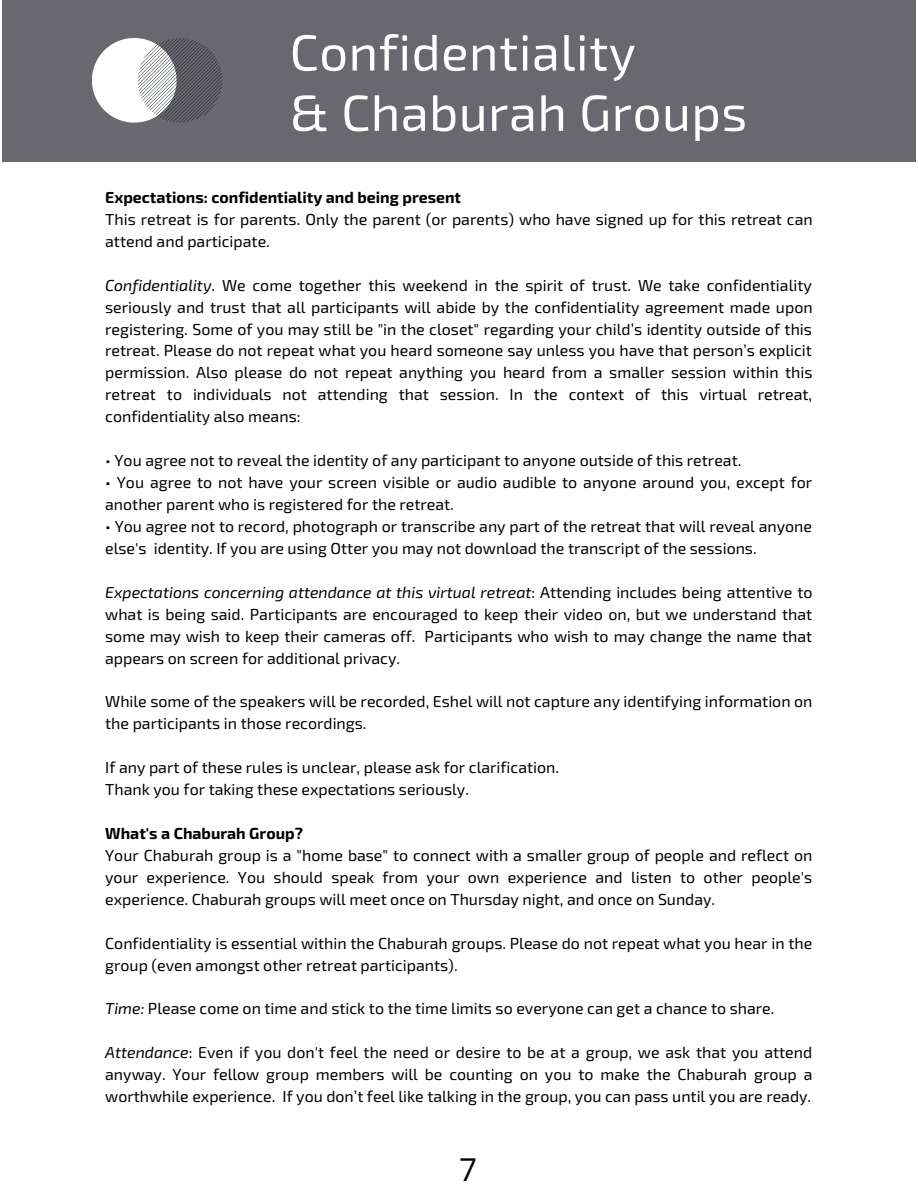
<style>
.page{position:relative;width:918px;height:1188px;background:#fff}
.page>*{position:absolute;margin:0;border:0;box-sizing:border-box;transform-origin:0 0}
.t1{font:50.85px/60.3px "Exo 2";letter-spacing:.01em;color:#fff}
.t2{font:31.5px "Open Sans";color:#000}
.t3{font:15.9px/21.9px "Exo 2";color:#000}
.t4{font:700 15.9px "Exo 2";color:#000}
.s1{font-style:italic}
</style>
<div class="page">
<div style="left:3px;top:0;width:913px;height:162px;background:#69686f"></div>
<svg style="left:92px;top:38px;width:130px;height:85px"></svg>
<h1 class="t1" style="left:290px;top:20px;width:459px">Confidentiality<br>&amp; Chaburah Groups</h1>
<p class="t4" style="left:105px;top:187px;width:357px">Expectations: confidentiality and being present</p>
<p class="t3" style="left:105px;top:208px;width:709px">This retreat is for parents. Only the parent (or parents) who have signed up for this retreat can attend and participate.</p>
<p class="t3" style="left:105px;top:273px;width:709px;text-align:justify"><span class="s1">Confidentiality</span>. We come together this weekend in the spirit of trust. We take confidentiality seriously and trust that all participants will abide by the confidentiality agreement made upon registering. Some of you may still be "in the closet" regarding your child’s identity outside of this retreat. Please do not repeat what you heard someone say unless you have that person’s explicit permission. Also please do not repeat anything you heard from a smaller session within this retreat to individuals not attending that session. In the context of this virtual retreat, confidentiality also means:</p>
<p class="t3" style="left:105px;top:449px;width:638px">• You agree not to reveal the identity of any participant to anyone outside of this retreat.</p>
<p class="t3" style="left:105px;top:471px;width:709px">• You agree to not have your screen visible or audio audible to anyone around you, except for another parent who is registered for the retreat.</p>
<p class="t3" style="left:105px;top:515px;width:708px">• You agree not to record, photograph or transcribe any part of the retreat that will reveal anyone else's identity. If you are using Otter you may not download the transcript of the sessions.</p>
<p class="t3" style="left:105px;top:580px;width:709px;text-align:justify"><span class="s1">Expectations concerning attendance at this virtual retreat</span>: Attending includes being attentive to what is being said. Participants are encouraged to keep their video on, but we understand that some may wish to keep their cameras off. Participants who wish to may change the name that appears on screen for additional privacy.</p>
<p class="t3" style="left:105px;top:690px;width:709px">While some of the speakers will be recorded, Eshel will not capture any identifying information on the participants in those recordings.</p>
<p class="t3" style="left:105px;top:756px;width:455px">If any part of these rules is unclear, please ask for clarification.<br>Thank you for taking these expectations seriously.</p>
<p class="t4" style="left:105px;top:823px;width:199px">What's a Chaburah Group?</p>
<p class="t3" style="left:105px;top:844px;width:709px;text-align:justify">Your Chaburah group is a "home base" to connect with a smaller group of people and reflect on your experience. You should speak from your own experience and listen to other people's experience. Chaburah groups will meet once on Thursday night, and once on Sunday.</p>
<p class="t3" style="left:105px;top:931px;width:709px">Confidentiality is essential within the Chaburah groups. Please do not repeat what you hear in the group (even amongst other retreat participants).</p>
<p class="t3" style="left:105px;top:997px;width:671px"><span class="s1">Time:</span> Please come on time and stick to the time limits so everyone can get a chance to share.</p>
<p class="t3" style="left:105px;top:1041px;width:709px;text-align:justify"><span class="s1">Attendance</span>: Even if you don't feel the need or desire to be at a group, we ask that you attend anyway. Your fellow group members will be counting on you to make the Chaburah group a worthwhile experience. If you don’t feel like talking in the group, you can pass until you are ready.</p>
<h2 class="t2" style="left:459px;top:1147px;width:19px">7</h2>
</div>
